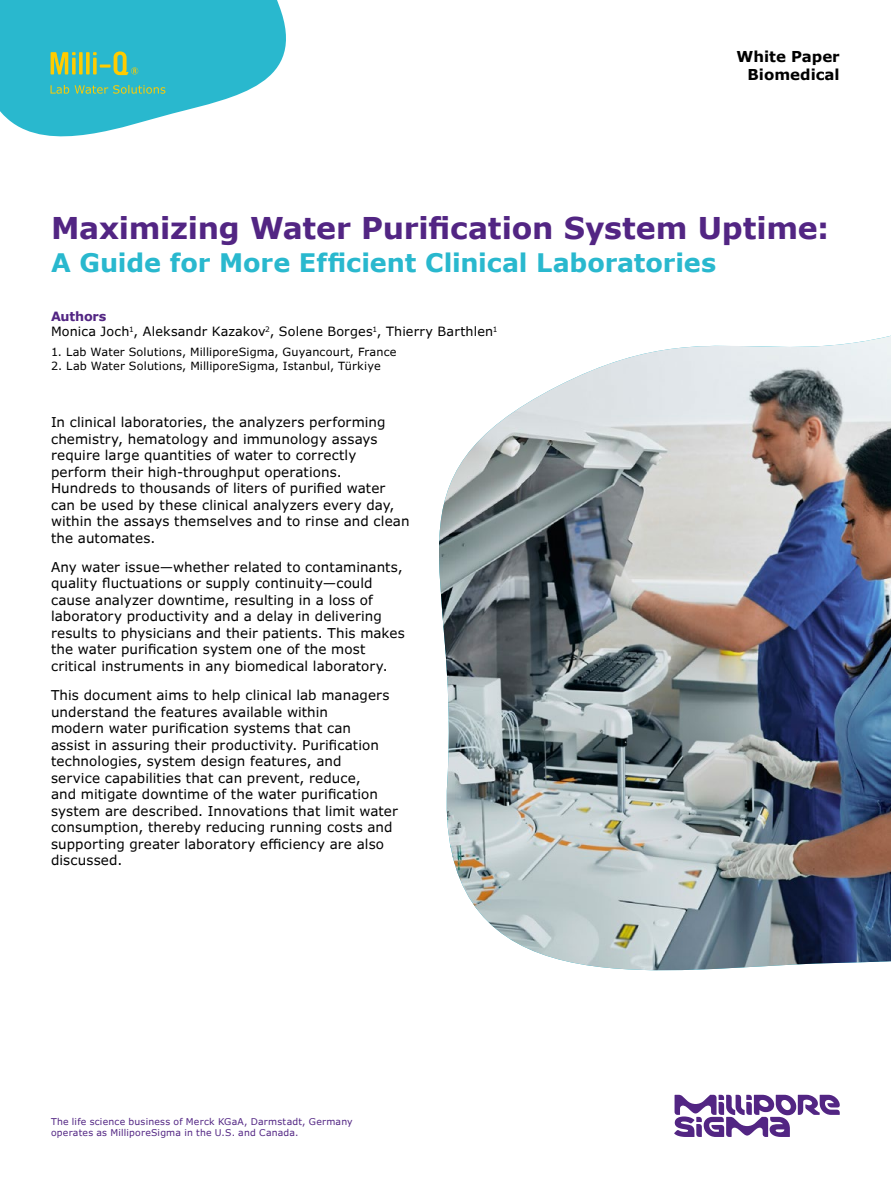
<style>
.page{position:relative;width:891px;height:1188px;background:#fff}
.page>*{position:absolute;margin:0;border:0;box-sizing:border-box;transform-origin:0 0}
.t1{font:700 30px "Verdana";letter-spacing:-.01em;color:#522583}
.t2{font:700 25.5px "Verdana";letter-spacing:-.005em;color:#29b8ce}
.t3{font:700 15px/18px "Verdana Pro";color:#000;text-align:right}
.t4{font:13.5px/16.5px "Verdana Pro";letter-spacing:.005em;color:#000}
.t5{font:12.75px/15px "Verdana Pro";letter-spacing:.01em;color:#000}
.t6{font:11.25px "Verdana Pro";letter-spacing:.015em;color:#000}
.t7{font:9.3px/11.1px "Verdana Pro";letter-spacing:.02em;color:#522583}
.s1{font-weight:700;color:#522583}
</style>
<div class="page">
<svg style="left:0;top:0;width:286px;height:137px;fill:#29b8ce"></svg>
<svg style="left:86px;top:52px;width:4px;height:23px"></svg>
<svg style="left:79px;top:52px;width:4px;height:23px"></svg>
<svg style="left:93px;top:51px;width:45px;height:24px"></svg>
<svg style="left:51px;top:52px;width:25px;height:23px"></svg>
<svg style="left:51px;top:85px;width:114px;height:9px"></svg>
<img style="left:439px;top:336px;width:452px;height:635px">
<svg style="left:674px;top:1095px;width:166px;height:42px"></svg>
<p class="t3" style="left:736px;top:48px;width:105px">White Paper<br>Biomedical</p>
<h1 class="t1" style="left:51px;top:209px;width:780px">Maximizing Water Purification System Uptime:</h1>
<h2 class="t2" style="left:51px;top:246px;width:667px">A Guide for More Efficient Clinical Laboratories</h2>
<p class="t5" style="left:51px;top:309px;width:448px"><span class="s1">Authors<br></span>Monica Joch<sup>1</sup>, Aleksandr Kazakov<sup>2</sup>, Solene Borges<sup>1</sup>, Thierry Barthlen<sup>1</sup></p>
<p class="t6" style="left:51px;top:345px;width:347px">1. Lab Water Solutions, MilliporeSigma, Guyancourt, France</p>
<p class="t6" style="left:51px;top:358px;width:331px">2. Lab Water Solutions, MilliporeSigma, Istanbul, Türkiye</p>
<p class="t4" style="left:51px;top:414px;width:360px">In clinical laboratories, the analyzers performing chemistry, hematology and immunology assays require large quantities of water to correctly perform their high-throughput operations.<br>Hundreds to thousands of liters of purified water can be used by these clinical analyzers every day, within the assays themselves and to rinse and clean the automates.</p>
<p class="t4" style="left:51px;top:559px;width:355px">Any water issue—whether related to contaminants, quality fluctuations or supply continuity—could cause analyzer downtime, resulting in a loss of laboratory productivity and a delay in delivering results to physicians and their patients. This makes the water purification system one of the most critical instruments in any biomedical laboratory.</p>
<p class="t4" style="left:51px;top:687px;width:348px">This document aims to help clinical lab managers understand the features available within<br>modern water purification systems that can<br>assist in assuring their productivity. Purification technologies, system design features, and<br>service capabilities that can prevent, reduce,<br>and mitigate downtime of the water purification system are described. Innovations that limit water consumption, thereby reducing running costs and supporting greater laboratory efficiency are also discussed.</p>
<p class="t7" style="left:51px;top:1116px;width:303px">The life science business of Merck KGaA, Darmstadt, Germany operates as MilliporeSigma in the U.S. and Canada.</p>
</div>
